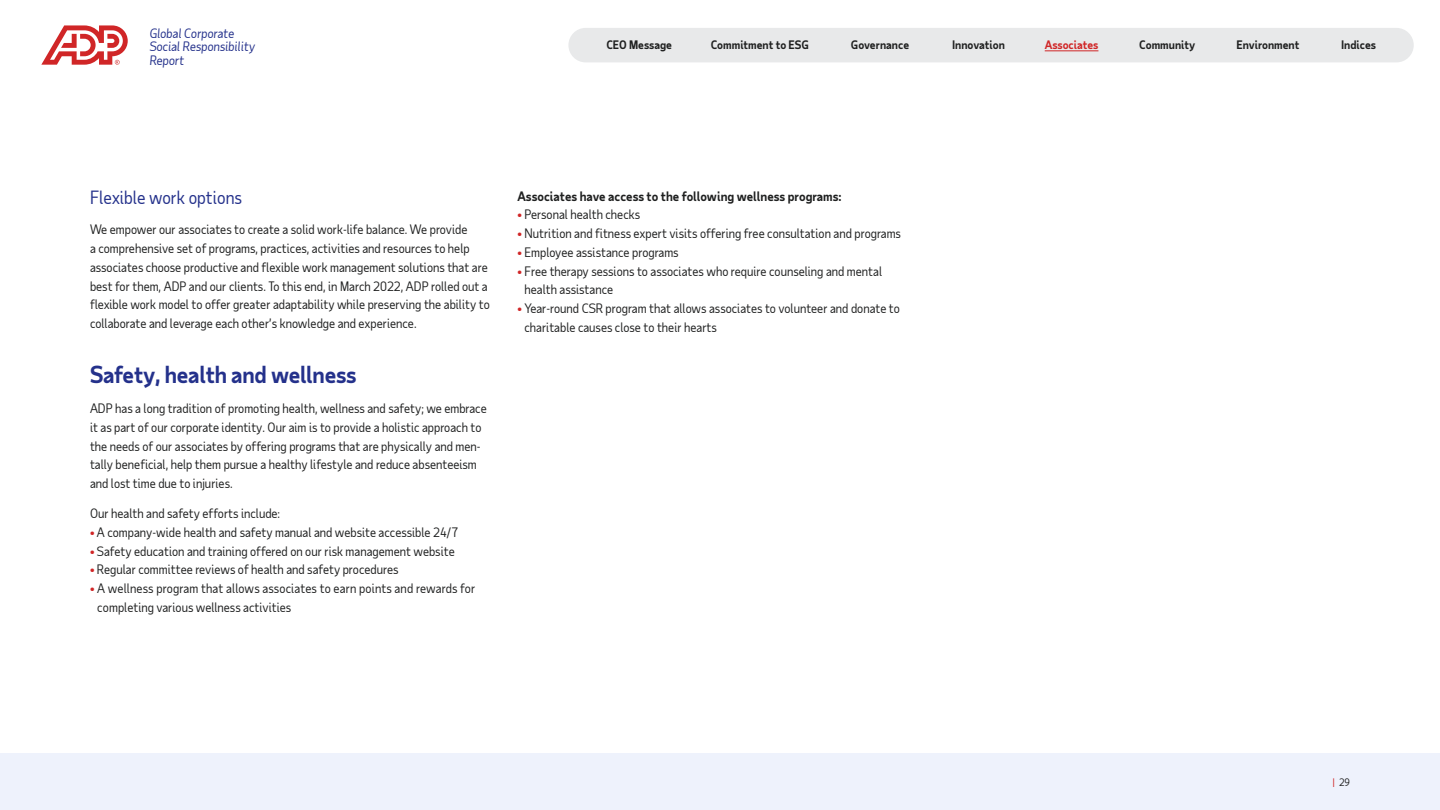
<style>
.page{position:relative;width:1440px;height:810px;background:#fff}
.page>*{position:absolute;margin:0;border:0;box-sizing:border-box;transform-origin:0 0}
.Subhead{font:700 22.5px "Taub Sans";letter-spacing:-.01em;color:#24318b}
.Lead_in{font:17.5px "Taub Sans";color:#24318b}
.Body{font:12.5px/18.8px "Taub Sans";color:#1f2020}
.Body-2{font:700 12.5px "Taub Sans";color:#1f2020}
.t1{font:italic 12.5px/13.8px "Taub Sans";color:#24318b}
.t2{font:700 11.25px "Taub Sans";color:#1f2020}
.t3{font:700 11.25px "Taub Sans";color:#d02627}
.t4{font:10px "Taub Sans";color:#1f2020}
.s1{color:#d02627}
</style>
<div class="page">
<div style="left:0;top:754px;width:1440px;height:56px;background:#eef2fc"></div>
<div style="left:568px;top:28px;width:846px;height:34px;background:#e8e9ea;border-radius:17px"></div>
<svg style="left:41px;top:25px;width:87px;height:40px"></svg>
<hr style="left:1045px;top:51px;width:53px;height:1px;background:#d02627">
<p class="t1" style="left:150px;top:26px;width:107px">Global Corporate<br>Social Responsibility<br>Report</p>
<p class="t2" style="left:606px;top:38px;width:67px">CEO Message</p>
<p class="t2" style="left:711px;top:38px;width:100px">Commitment to ESG</p>
<p class="t2" style="left:851px;top:38px;width:60px">Governance</p>
<p class="t2" style="left:952px;top:38px;width:54px">Innovation</p>
<p class="t2" style="left:1139px;top:38px;width:58px">Community</p>
<p class="t2" style="left:1236px;top:38px;width:65px">Environment</p>
<p class="t2" style="left:1341px;top:38px;width:36px">Indices</p>
<p class="t3" style="left:1045px;top:38px;width:55px">Associates</p>
<p class="Lead_in" style="left:90px;top:187px;width:154px">Flexible work options</p>
<p class="Body" style="left:90px;top:220px;width:401px">We empower our associates to create a solid work-life balance. We provide<br>a comprehensive set of programs, practices, activities and resources to help associates choose productive and flexible work management solutions that are best for them, ADP and our clients. To this end, in March 2022, ADP rolled out a flexible work model to offer greater adaptability while preserving the ability to collaborate and leverage each other’s knowledge and experience.</p>
<p class="Subhead" style="left:90px;top:360px;width:268px">Safety, health and wellness</p>
<p class="Body" style="left:90px;top:399px;width:398px">ADP has a long tradition of promoting health, wellness and safety; we embrace it as part of our corporate identity. Our aim is to provide a holistic approach to the needs of our associates by offering programs that are physically and men&shy;tally beneficial, help them pursue a healthy lifestyle and reduce absenteeism and lost time due to injuries.</p>
<p class="Body" style="left:90px;top:504px;width:192px">Our health and safety efforts include:</p>
<p class="Body" style="left:90px;top:523px;width:370px"><span class="s1">•</span> A company-wide health and safety manual and website accessible 24/7</p>
<p class="Body" style="left:90px;top:541px;width:366px"><span class="s1">•</span> Safety education and training offered on our risk management website</p>
<p class="Body" style="left:90px;top:560px;width:310px"><span class="s1">•</span> Regular committee reviews of health and safety procedures</p>
<p class="Body" style="left:97px;top:579px;width:380px;text-indent:-7px"><span class="s1">•</span> A wellness program that allows associates to earn points and rewards for completing various wellness activities</p>
<p class="Body-2" style="left:518px;top:188px;width:326px">Associates have access to the following wellness programs:</p>
<p class="Body" style="left:518px;top:205px;width:124px"><span class="s1">•</span> Personal health checks</p>
<p class="Body" style="left:518px;top:224px;width:385px"><span class="s1">•</span> Nutrition and fitness expert visits offering free consultation and programs</p>
<p class="Body" style="left:518px;top:243px;width:163px"><span class="s1">•</span> Employee assistance programs</p>
<p class="Body" style="left:524px;top:261px;width:359px;text-indent:-7px"><span class="s1">•</span> Free therapy sessions to associates who require counseling and mental health assistance</p>
<p class="Body" style="left:524px;top:299px;width:377px;text-indent:-7px"><span class="s1">•</span> Year-round CSR program that allows associates to volunteer and donate to charitable causes close to their hearts</p>
<p class="t4" style="left:1332px;top:776px;width:19px"><span class="s1">|</span> 29</p>
</div>
